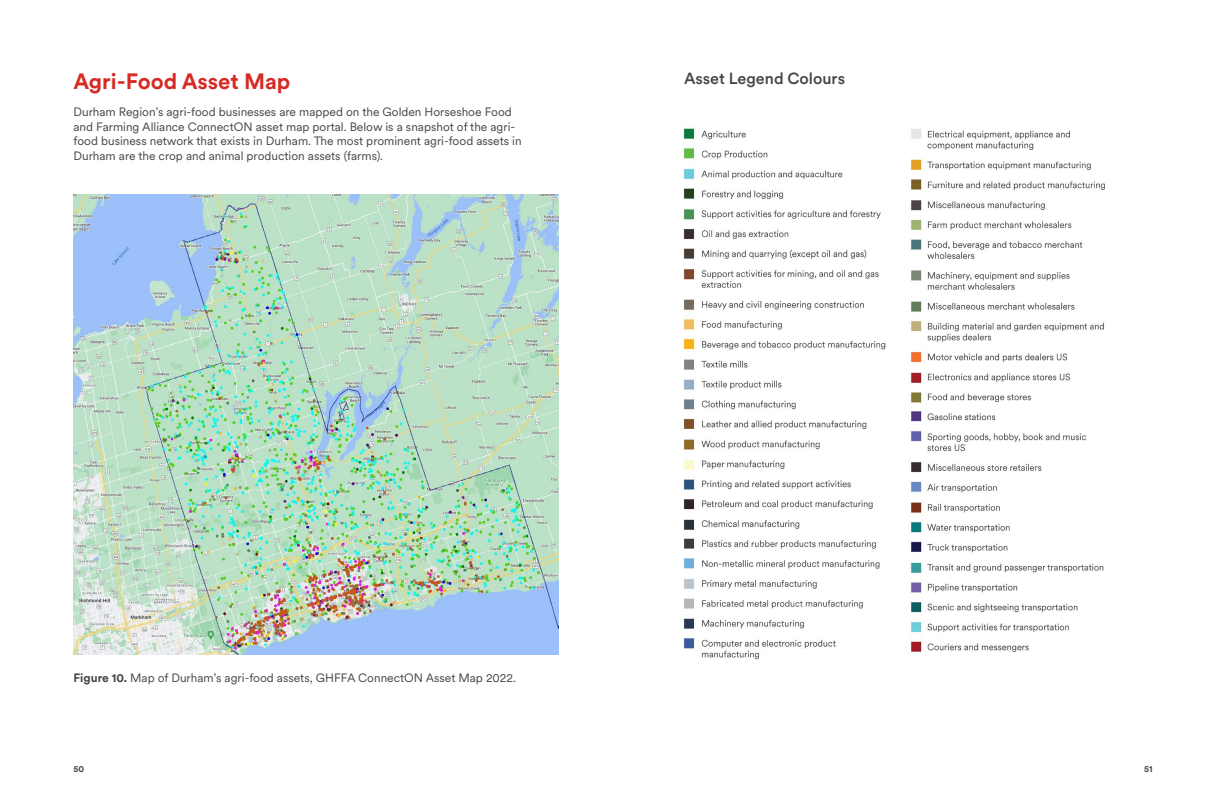
<style>
.page{position:relative;width:1224px;height:792px;background:#fff}
.page>*{position:absolute;margin:0;border:0;box-sizing:border-box;transform-origin:0 0}
.t1{font:700 22px "Circular XX";color:#d62a24}
.t2{font:500 16px "Circular XX";color:#444545}
.Body__No_Rag{font:12px/14.4px "Circular XX";color:#444545}
.Figure{font:12px "Circular XX";color:#444545}
.t3{font:700 9px "Circular XX";color:#444545}
.s1{font-weight:700}
</style>
<div class="page">
<img style="left:73px;top:194px;width:486px;height:203px">
<img style="left:73px;top:397px;width:486px;height:257px">
<img style="left:683px;top:128px;width:422px;height:532px">
<h3 class="t1" style="left:73px;top:66px;width:218px">Agri-Food Asset Map</h3>
<p class="Body__No_Rag" style="left:73px;top:105px;width:450px">Durham Region’s agri-food businesses are mapped on the Golden Horseshoe Food and Farming Alliance ConnectON asset map portal. Below is a snapshot of the agri&shy;food business network that exists in Durham. The most prominent agri-food assets in Durham are the crop and animal production assets (farms).</p>
<h4 class="t2" style="left:684px;top:67px;width:163px">Asset Legend Colours</h4>
<p class="Figure" style="left:73px;top:670px;width:444px"><span class="s1">Figure 10.</span> Map of Durham’s agri-food assets, GHFFA ConnectON Asset Map 2022.</p>
<p class="t3" style="left:73px;top:762px;width:12px">50</p>
<p class="t3" style="left:1144px;top:762px;width:10px">51</p>
</div>
